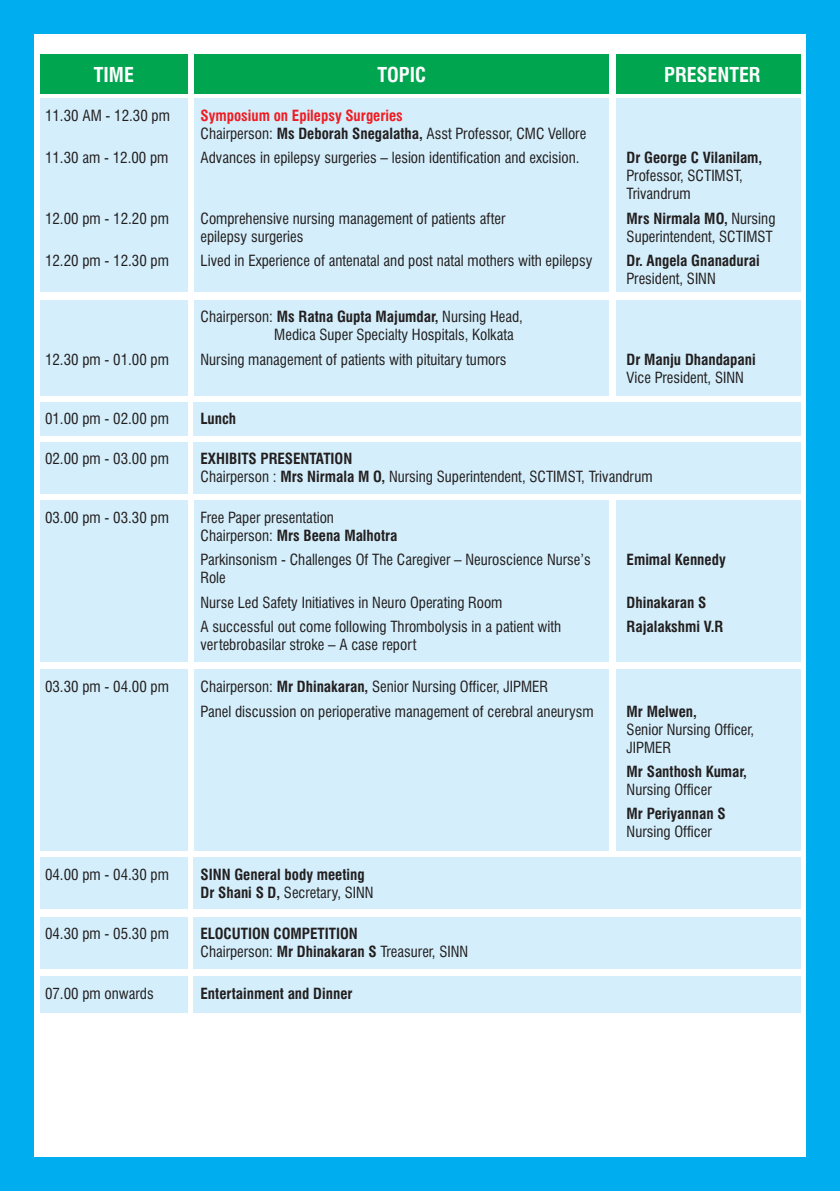
<style>
.page{position:relative;width:840px;height:1191px;background:#fff}
.page>*{position:absolute;margin:0;border:0;box-sizing:border-box;transform-origin:0 0}
.t1{font:700 condensed 20px "Swiss 721 BT";color:#fff}
.t2{font:condensed 15px/18px "Swiss 721 BT";color:#231f20}
.t3{font:700 condensed 15px/18px "Swiss 721 BT";color:#231f20}
.t4{font:700 condensed 15px "Swiss 721 BT";color:#ee1d23}
.s1{font-weight:700}
.s2{font-weight:400}
</style>
<div class="page">
<div style="left:0;top:0;width:839px;height:1191px;background:#00aeef"></div>
<div style="left:34px;top:34px;width:771px;height:1123px;background:#fff"></div>
<div style="left:40px;top:54px;width:147px;height:40px;background:#00a54f"></div>
<div style="left:194px;top:54px;width:414px;height:40px;background:#00a54f"></div>
<div style="left:615px;top:54px;width:184px;height:40px;background:#00a54f"></div>
<div style="left:40px;top:98px;width:147px;height:194px;background:#d4effb"></div>
<div style="left:40px;top:300px;width:147px;height:95px;background:#d4effb"></div>
<div style="left:40px;top:500px;width:147px;height:161px;background:#d4effb"></div>
<div style="left:40px;top:669px;width:147px;height:182px;background:#d4effb"></div>
<div style="left:194px;top:98px;width:414px;height:194px;background:#d4effb"></div>
<div style="left:194px;top:300px;width:414px;height:95px;background:#d4effb"></div>
<div style="left:194px;top:500px;width:414px;height:161px;background:#d4effb"></div>
<div style="left:194px;top:669px;width:414px;height:182px;background:#d4effb"></div>
<div style="left:615px;top:98px;width:184px;height:194px;background:#d4effb"></div>
<div style="left:615px;top:300px;width:184px;height:95px;background:#d4effb"></div>
<div style="left:615px;top:500px;width:184px;height:161px;background:#d4effb"></div>
<div style="left:615px;top:669px;width:184px;height:182px;background:#d4effb"></div>
<div style="left:40px;top:402px;width:147px;height:34px;background:#d4effb"></div>
<div style="left:40px;top:441px;width:147px;height:52px;background:#d4effb"></div>
<div style="left:40px;top:857px;width:147px;height:52px;background:#d4effb"></div>
<div style="left:40px;top:916px;width:147px;height:52px;background:#d4effb"></div>
<div style="left:40px;top:976px;width:147px;height:36px;background:#d4effb"></div>
<div style="left:193px;top:402px;width:606px;height:34px;background:#d4effb"></div>
<div style="left:193px;top:441px;width:606px;height:52px;background:#d4effb"></div>
<div style="left:193px;top:857px;width:606px;height:52px;background:#d4effb"></div>
<div style="left:193px;top:916px;width:606px;height:52px;background:#d4effb"></div>
<div style="left:193px;top:976px;width:606px;height:36px;background:#d4effb"></div>
<h1 class="t1" style="left:94px;top:66px;width:42px">TIME</h1>
<h1 class="t1" style="left:377px;top:66px;width:50px">TOPIC</h1>
<h1 class="t1" style="left:663px;top:66px;width:98px">PRESENTER</h1>
<p class="t2" style="left:45px;top:108px;width:126px">11.30 AM - 12.30 pm</p>
<p class="t2" style="left:200px;top:126px;width:387px">Chairperson: <span class="s1">Ms Deborah Snegalatha,</span> Asst Professor, CMC Vellore</p>
<p class="t2" style="left:45px;top:150px;width:125px">11.30 am - 12.00 pm</p>
<p class="t2" style="left:200px;top:150px;width:380px">Advances in epilepsy surgeries – lesion identification and excision.</p>
<p class="t3" style="left:626px;top:150px;width:137px">Dr George C Vilanilam,</p>
<p class="t2" style="left:626px;top:168px;width:118px">Professor, SCTIMST,<br>Trivandrum</p>
<p class="t2" style="left:45px;top:211px;width:125px">12.00 pm - 12.20 pm</p>
<p class="t2" style="left:200px;top:211px;width:306px">Comprehensive nursing management of patients after epilepsy surgeries</p>
<p class="t4" style="left:200px;top:110px;width:204px">Symposium on Epilepsy Surgeries</p>
<p class="t3" style="left:626px;top:211px;width:150px">Mrs Nirmala MO, <span class="s2">Nursing</span></p>
<p class="t2" style="left:626px;top:229px;width:148px">Superintendent, SCTIMST</p>
<p class="t2" style="left:45px;top:253px;width:125px">12.20 pm - 12.30 pm</p>
<p class="t2" style="left:200px;top:253px;width:393px">Lived in Experience of antenatal and post natal mothers with epilepsy</p>
<p class="t3" style="left:626px;top:253px;width:135px">Dr. Angela Gnanadurai</p>
<p class="t2" style="left:626px;top:271px;width:90px">President, SINN</p>
<p class="t2" style="left:274px;top:309px;width:250px;text-indent:-74px">Chairperson: <span class="s1">Ms Ratna Gupta Majumdar,</span> Nursing Head,<br>Medica Super Specialty Hospitals, Kolkata</p>
<p class="t2" style="left:45px;top:352px;width:125px">12.30 pm - 01.00 pm</p>
<p class="t2" style="left:200px;top:352px;width:307px">Nursing management of patients with pituitary tumors</p>
<p class="t3" style="left:626px;top:352px;width:130px">Dr Manju Dhandapani</p>
<p class="t2" style="left:626px;top:370px;width:119px">Vice President, SINN</p>
<p class="t2" style="left:45px;top:411px;width:125px">01.00 pm - 02.00 pm</p>
<p class="t3" style="left:200px;top:411px;width:37px">Lunch</p>
<p class="t2" style="left:45px;top:451px;width:125px">02.00 pm - 03.00 pm</p>
<p class="t2" style="left:200px;top:451px;width:453px"><span class="s1">EXHIBITS PRESENTATION<br></span>Chairperson : <span class="s1">Mrs Nirmala M O,</span> Nursing Superintendent, SCTIMST, Trivandrum</p>
<p class="t2" style="left:45px;top:510px;width:125px">03.00 pm - 03.30 pm</p>
<p class="t2" style="left:200px;top:510px;width:198px">Free Paper presentation<br>Chairperson: <span class="s1">Mrs Beena Malhotra</span></p>
<p class="t2" style="left:200px;top:552px;width:391px">Parkinsonism - Challenges Of The Caregiver – Neuroscience Nurse’s<br>Role</p>
<p class="t2" style="left:200px;top:595px;width:303px">Nurse Led Safety Initiatives in Neuro Operating Room</p>
<p class="t3" style="left:626px;top:595px;width:81px">Dhinakaran S</p>
<p class="t2" style="left:200px;top:619px;width:362px">A successful out come following Thrombolysis in a patient with vertebrobasilar stroke – A case report</p>
<p class="t3" style="left:626px;top:552px;width:100px">Emimal Kennedy</p>
<p class="t3" style="left:626px;top:619px;width:98px">Rajalakshmi V.R</p>
<p class="t2" style="left:45px;top:679px;width:125px">03.30 pm - 04.00 pm</p>
<p class="t2" style="left:200px;top:676px;width:394px;line-height:24.2px">Chairperson: <span class="s1">Mr Dhinakaran,</span> Senior Nursing Officer, JIPMER<br>Panel discussion on perioperative management of cerebral aneurysm</p>
<p class="t2" style="left:45px;top:867px;width:125px">04.00 pm - 04.30 pm</p>
<p class="t3" style="left:200px;top:867px;width:174px">SINN General body meeting<br>Dr Shani S D, <span class="s2">Secretary, SINN</span></p>
<p class="t2" style="left:45px;top:926px;width:125px">04.30 pm - 05.30 pm</p>
<p class="t3" style="left:200px;top:926px;width:269px">ELOCUTION COMPETITION<br><span class="s2">Chairperson:</span> Mr Dhinakaran S <span class="s2">Treasurer, SINN</span></p>
<p class="t2" style="left:45px;top:986px;width:110px">07.00 pm onwards</p>
<p class="t3" style="left:200px;top:986px;width:153px">Entertainment and Dinner</p>
<p class="t3" style="left:626px;top:703px;width:72px">Mr Melwen,</p>
<p class="t2" style="left:626px;top:721px;width:129px">Senior Nursing Officer,<br>JIPMER</p>
<p class="t3" style="left:626px;top:764px;width:122px">Mr Santhosh Kumar,</p>
<p class="t2" style="left:626px;top:782px;width:87px">Nursing Officer</p>
<p class="t3" style="left:626px;top:806px;width:100px">Mr Periyannan S</p>
<p class="t2" style="left:626px;top:824px;width:87px">Nursing Officer</p>
</div>
